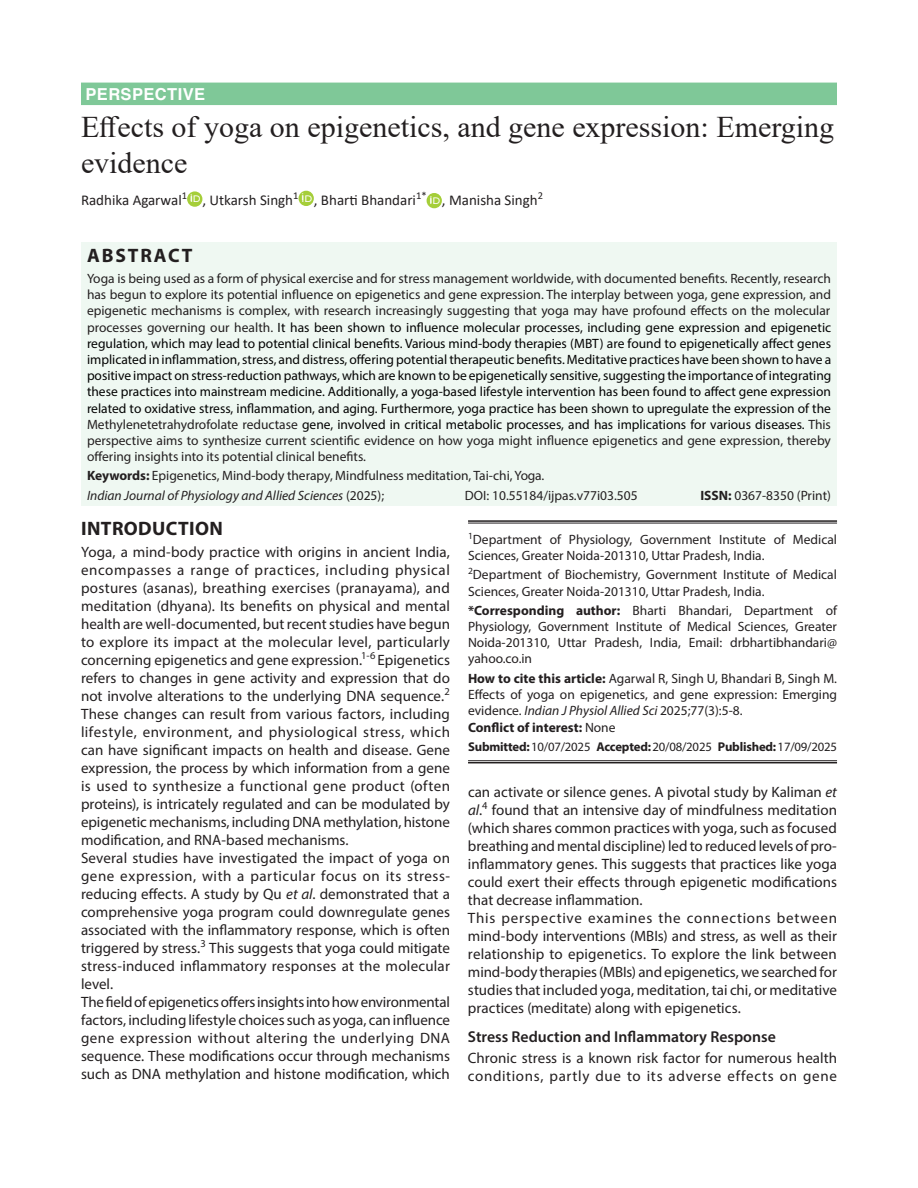
<style>
.page{position:relative;width:918px;height:1188px;background:#fff}
.page>*{position:absolute;margin:0;border:0;box-sizing:border-box;transform-origin:0 0}
.article_head{font:30px/36px "Times New Roman";color:#231f20}
.A{font:700 19.5px "Myriad Pro";letter-spacing:.02em;color:#231f20}
.A-2{font:700 19.5px "Myriad Pro";letter-spacing:.095em;color:#231f20}
.Subject{font:700 16.5px "Helvetica";letter-spacing:.025em;color:#fff}
.B{font:600 15.75px "Myriad Pro";color:#231f20}
.Body_flush{font:15px/18px "Myriad Pro";color:#231f20;text-align:justify}
.Body_flush-2{font:15px/18px "Myriad Pro";letter-spacing:.02em;color:#231f20}
.author{font:15px "Calibri";color:#231f20}
.Abstract{font:13.5px/16.2px "Myriad Pro";color:#030303;text-align:justify}
.affiliation{font:13.5px/16.2px "Myriad Pro";color:#231f20}
.Abstract-2{font:13.5px "Myriad Pro";color:#231f20}
.Abstract-3{font:italic 13.5px "Myriad Pro";color:#231f20}
.affiliation-2{font:700 13.5px "Myriad Pro";color:#231f20}
.Table_text{font:12.75px "Myriad Pro";letter-spacing:-.015em;color:#231f20}
.t1{font:500 9.45px "Montserrat";color:#fff}
.t2{font:500 9px "Montserrat Alternates";color:#fff}
.s1{color:#231f20}
.s2{font-weight:700}
.s3{font-style:normal}
.s4{font-style:italic}
.s5{font-weight:400}
</style>
<div class="page">
<div style="left:81px;top:242px;width:756px;height:264px;background:#eff8f2"></div>
<div style="left:188px;top:192px;width:14px;height:14px;background:#a5ce39;border-radius:50%"></div>
<div style="left:187px;top:191px;width:15px;height:16px;border:2px solid #a5ce39;border-radius:50%"></div>
<div style="left:299px;top:191px;width:14px;height:14px;background:#a5ce39;border-radius:50%"></div>
<div style="left:299px;top:191px;width:15px;height:15px;border:2px solid #a5ce39;border-radius:50%"></div>
<div style="left:427px;top:194px;width:14px;height:14px;background:#a5ce39;border-radius:50%"></div>
<div style="left:427px;top:193px;width:15px;height:15px;border:2px solid #a5ce39;border-radius:50%"></div>
<div style="left:81px;top:83px;width:756px;height:22px;background:#7fc898"></div>
<hr style="left:468px;top:760px;width:369px;height:1px;background:#231f20">
<hr style="left:468px;top:762px;width:369px;height:1px;background:#231f20">
<hr style="left:468px;top:520px;width:369px;height:2px;background:#231f20">
<hr style="left:468px;top:523px;width:369px;height:1px;background:#231f20">
<p class="Subject" style="left:86px;top:81px;width:121px">PERSPECTIVE</p>
<p class="article_head" style="left:81px;top:108px;width:755px">Effects of yoga on epigenetics, and gene expression: Emerging evidence</p>
<p class="author" style="left:81px;top:189px;width:108px">Radhika Agarwal<sup>1</sup></p>
<p class="t1" style="left:190px;top:192px;width:12px">ID</p>
<p class="t2" style="left:302px;top:191px;width:4px">i</p>
<p class="author" style="left:314px;top:189px;width:114px">, Bharti Bhandari<sup>1*</sup></p>
<p class="t1" style="left:429px;top:194px;width:12px">ID</p>
<p class="t2" style="left:430px;top:193px;width:4px">i</p>
<p class="author" style="left:442px;top:189px;width:103px">, Manisha Singh<sup>2</sup></p>
<p class="t2" style="left:190px;top:192px;width:4px">i</p>
<p class="author" style="left:202px;top:189px;width:98px">, Utkarsh Singh<sup>1</sup></p>
<p class="t1" style="left:301px;top:192px;width:12px">ID</p>
<p class="A-2" style="left:87px;top:243px;width:107px">ABSTRACT</p>
<p class="Abstract" style="left:87px;top:270px;width:746px"><span class="s1">Yoga is being used as a form of physical exercise and for stress management worldwide, with documented benefits. Recently, research has begun to explore its potential influence on epigenetics and gene expression. The interplay between yoga, gene expression, and epigenetic mechanisms is complex, with research increasingly suggesting that yoga may have profound effects on the molecular processes governing our health.</span> It has been shown to influence molecular processes, including gene expression and epigenetic regulation, which may lead to potential clinical benefits. Various mind-body therapies (MBT) are found to epigenetically affect genes implicated in inflammation, stress, and distress, offering potential therapeutic benefits. Meditative practices have been shown to have a positive impact on stress-reduction pathways, which are known to be epigenetically sensitive, suggesting the importance of integrating these practices into mainstream medicine. Additionally, a yoga-based lifestyle intervention has been found to affect gene expression related to oxidative stress, inflammation, and aging. Furthermore, yoga practice has been shown to upregulate the expression of the <span class="s1">Methylenetetrahydrofolate reductase</span> gene, involved in critical metabolic processes, and has implications for various diseases. <span class="s1">This perspective aims to synthesize current scientific evidence on how yoga might influence epigenetics and gene expression, thereby offering insights into its potential clinical benefits.</span></p>
<p class="Abstract-2" style="left:87px;top:468px;width:459px"><span class="s2">Keywords:</span> Epigenetics, Mind-body therapy, Mindfulness meditation, Tai-chi, Yoga.</p>
<p class="Abstract-3" style="left:87px;top:487px;width:299px">Indian Journal of Physiology and Allied Sciences <span class="s3">(2025);</span></p>
<p class="Abstract-2" style="left:465px;top:487px;width:174px">DOI: 10.55184/ijpas.v77i03.505</p>
<p class="Abstract-2" style="left:700px;top:487px;width:132px"><span class="s2">ISSN:</span> 0367-8350 (Print)</p>
<p class="A" style="left:81px;top:516px;width:143px">INTRODUCTION</p>
<p class="Body_flush" style="left:81px;top:543px;width:371px">Yoga, a mind-body practice with origins in ancient India, encompasses a range of practices, including physical postures (asanas), breathing exercises (pranayama), and meditation (dhyana). Its benefits on physical and mental health are well-documented, but recent studies have begun to explore its impact at the molecular level, particularly concerning epigenetics and gene expression.<sup>1-6</sup> Epigenetics refers to changes in gene activity and expression that do not involve alterations to the underlying DNA sequence.<sup>2<br></sup>These changes can result from various factors, including lifestyle, environment, and physiological stress, which can have significant impacts on health and disease. Gene expression, the process by which information from a gene is used to synthesize a functional gene product (often proteins), is intricately regulated and can be modulated by epigenetic mechanisms, including DNA methylation, histone modification, and RNA-based mechanisms.</p>
<p class="Body_flush" style="left:81px;top:849px;width:371px">Several studies have investigated the impact of yoga on gene expression, with a particular focus on its stress&shy;reducing effects. A study by Qu <span class="s4">et al</span>. demonstrated that a comprehensive yoga program could downregulate genes associated with the inflammatory response, which is often triggered by stress.<sup>3</sup> This suggests that yoga could mitigate stress-induced inflammatory responses at the molecular level.</p>
<p class="Body_flush" style="left:81px;top:993px;width:371px">The field of epigenetics offers insights into how environmental factors, including lifestyle choices such as yoga, can influence gene expression without altering the underlying DNA sequence. These modifications occur through mechanisms such as DNA methylation and histone modification, which</p>
<p class="affiliation" style="left:468px;top:531px;width:371px"><sup>1</sup>Department of Physiology, Government Institute of Medical<br>Sciences, Greater Noida-201310, Uttar Pradesh, India.</p>
<p class="affiliation" style="left:468px;top:567px;width:370px"><sup>2</sup>Department of Biochemistry, Government Institute of Medical<br>Sciences, Greater Noida-201310, Uttar Pradesh, India.</p>
<p class="affiliation" style="left:468px;top:602px;width:371px;text-align:justify"><span class="s2">*Corresponding author:</span> Bharti Bhandari, Department of Physiology, Government Institute of Medical Sciences, Greater Noida-201310, Uttar Pradesh, India, Email: drbhartibhandari@ yahoo.co.in</p>
<p class="affiliation" style="left:468px;top:670px;width:371px;text-align:justify"><span class="s2">How to cite this article:</span> Agarwal R, Singh U, Bhandari B, Singh M.<br>Effects of yoga on epigenetics, and gene expression: Emerging evidence. <span class="s4">Indian J Physiol Allied Sci</span> 2025;77(3):5-8.</p>
<p class="affiliation-2" style="left:468px;top:719px;width:149px">Conflict of interest: <span class="s5">None</span></p>
<p class="Table_text" style="left:468px;top:739px;width:371px"><span class="s2">Submitted:</span> 10/07/2025 <span class="s2">Accepted:</span> 20/08/2025 <span class="s2">Published:</span> 17/09/2025</p>
<p class="Body_flush" style="left:468px;top:782px;width:371px">can activate or silence genes. A pivotal study by Kaliman <span class="s4">et al</span>.<sup>4</sup> found that an intensive day of mindfulness meditation (which shares common practices with yoga, such as focused breathing and mental discipline) led to reduced levels of pro&shy;inflammatory genes. This suggests that practices like yoga could exert their effects through epigenetic modifications that decrease inflammation.</p>
<p class="Body_flush" style="left:468px;top:908px;width:371px">This perspective examines the connections between mind-body interventions (MBIs) and stress, as well as their relationship to epigenetics. To explore the link between mind-body therapies (MBIs) and epigenetics, we searched for studies that included yoga, meditation, tai chi, or meditative practices (meditate) along with epigenetics.</p>
<p class="B" style="left:468px;top:1027px;width:309px">Stress Reduction and Inflammatory Response</p>
<p class="Body_flush-2" style="left:468px;top:1049px;width:371px">Chronic stress is a known risk factor for numerous health conditions, partly due to its adverse effects on gene</p>
</div>
